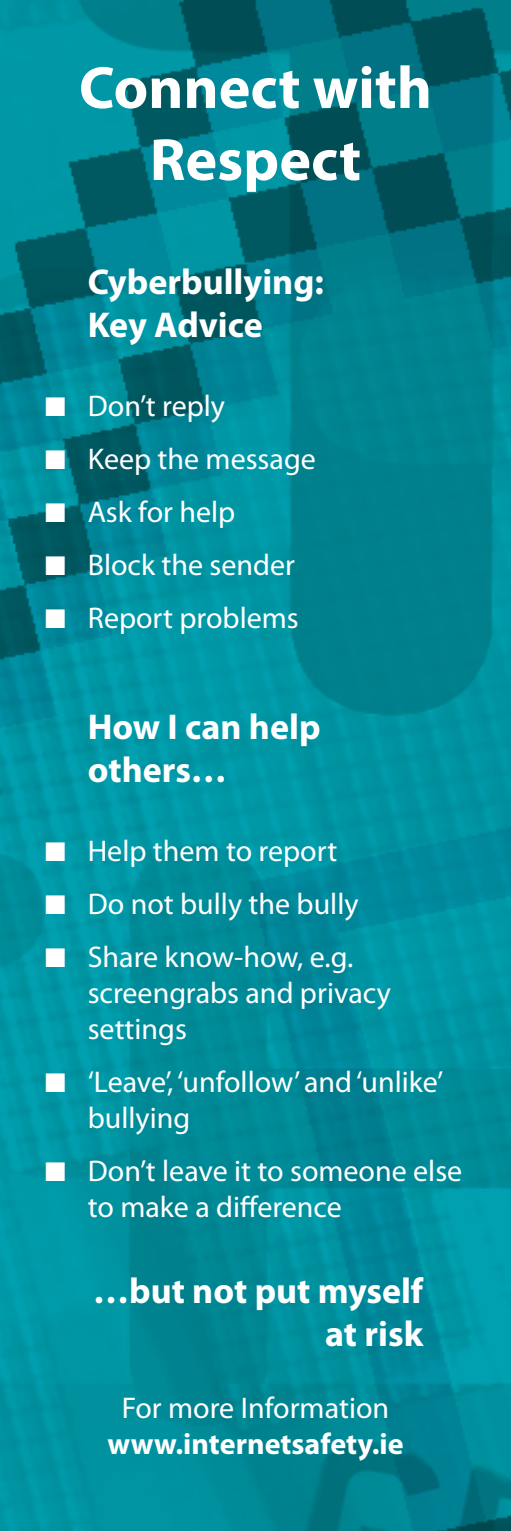
<style>
.page{position:relative;width:511px;height:1531px;background:#fff}
.page>*{position:absolute;margin:0;border:0;box-sizing:border-box;transform-origin:0 0}
.t1{font:700 60px/72px "Myriad Pro";color:#fff;text-align:center}
.t2{font:700 36px/43.2px "Myriad Pro";color:#fff}
.t3{font:30px/36px "Myriad Pro";color:#fff}
.t4{font:700 30px/36px "Myriad Pro";color:#fff;text-align:center}
.s1{font-weight:400}
</style>
<div class="page">
<img style="left:0;top:0;width:510px;height:1530px">
<p class="t1" style="left:79px;top:50px;width:354px">Connect with<br>Respect</p>
<p class="t2" style="left:88px;top:259px;width:237px">Cyberbullying:<br>Key Advice</p>
<p class="t3" style="left:45px;top:387px;width:181px">■ Don’t reply</p>
<p class="t3" style="left:45px;top:440px;width:272px">■ Keep the message</p>
<p class="t3" style="left:45px;top:493px;width:191px">■ Ask for help</p>
<p class="t3" style="left:45px;top:546px;width:251px">■ Block the sender</p>
<p class="t3" style="left:45px;top:599px;width:255px">■ Report problems</p>
<p class="t2" style="left:88px;top:704px;width:234px">How I can help others…</p>
<p class="t3" style="left:45px;top:832px;width:293px">■ Help them to report</p>
<p class="t3" style="left:45px;top:885px;width:314px">■ Do not bully the bully</p>
<p class="t3" style="left:88px;top:938px;width:304px;text-indent:-43px">■ Share know-how, e.g. screengrabs and privacy settings</p>
<p class="t3" style="left:88px;top:1063px;width:357px;text-indent:-43px">■ ‘Leave’, ‘unfollow’ and ‘unlike’ bullying</p>
<p class="t3" style="left:88px;top:1152px;width:376px;text-indent:-43px">■ Don’t leave it to someone else to make a difference</p>
<p class="t2" style="left:93px;top:1268px;width:331px;text-align:right">…but not put myself at risk</p>
<p class="t4" style="left:107px;top:1389px;width:297px"><span class="s1">For more Information </span>www.internetsafety.ie</p>
</div>
